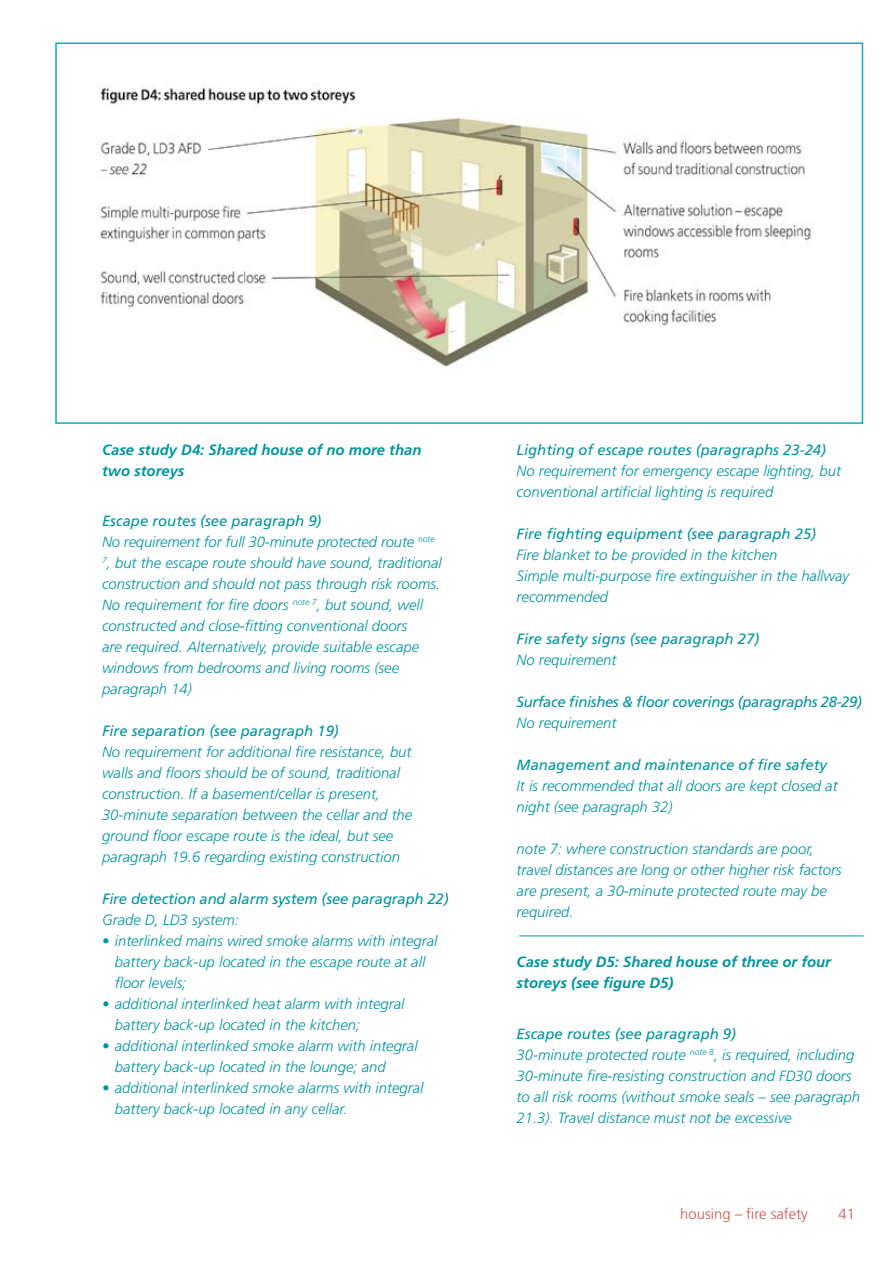
<style>
.page{position:relative;width:893px;height:1263px;background:#fff}
.page>*{position:absolute;margin:0;border:0;box-sizing:border-box;transform-origin:0 0}
.t1{font:italic 300 14.85px/21px "Frutiger";color:#00949f}
.t2{font:italic 14.85px "Frutiger";color:#00949f}
.t3{font:italic 700 14.85px/21px "Frutiger";color:#00949f}
.t4{font:italic 14.85px "Frutiger";letter-spacing:-.025em;color:#00949f}
.t5{font:300 14.85px "Frutiger";color:#cc5454}
.s1{font-weight:400}
</style>
<div class="page">
<img style="left:96px;top:83px;width:716px;height:285px">
<div style="left:55px;top:43px;width:808px;height:381px;border:2px solid #00b0bd"></div>
<hr style="left:519px;top:935px;width:345px;height:1px;background:#00949f">
<p class="t3" style="left:102px;top:439px;width:321px">Case study D4: Shared house of no more than two storeys</p>
<p class="t1" style="left:102px;top:511px;width:341px"><span class="s1">Escape routes (see paragraph 9)<br></span>No requirement for full 30-minute protected route <sup>note 7</sup>, but the escape route should have sound, traditional construction and should not pass through risk rooms.<br>No requirement for fire doors <sup>note</sup> <sup>7</sup>, but sound, well constructed and close-fitting conventional doors<br>are required. Alternatively, provide suitable escape windows from bedrooms and living rooms (see paragraph 14)</p>
<p class="t2" style="left:102px;top:722px;width:238px">Fire separation (see paragraph 19)</p>
<p class="t1" style="left:102px;top:742px;width:312px">No requirement for additional fire resistance, but walls and floors should be of sound, traditional construction. If a basement/cellar is present, 30-minute separation between the cellar and the ground floor escape route is the ideal, but see paragraph 19.6 regarding existing construction</p>
<p class="t2" style="left:102px;top:890px;width:348px">Fire detection and alarm system (see paragraph 22)</p>
<p class="t1" style="left:102px;top:910px;width:138px">Grade D, LD3 system:</p>
<p class="t1" style="left:115px;top:931px;width:324px;text-indent:-13px">• interlinked mains wired smoke alarms with integral battery back-up located in the escape route at all floor levels;</p>
<p class="t1" style="left:115px;top:994px;width:291px;text-indent:-13px">• additional interlinked heat alarm with integral battery back-up located in the kitchen;</p>
<p class="t1" style="left:115px;top:1036px;width:304px;text-indent:-13px">• additional interlinked smoke alarm with integral battery back-up located in the lounge; and</p>
<p class="t1" style="left:115px;top:1078px;width:310px;text-indent:-13px">• additional interlinked smoke alarms with integral battery back-up located in any cellar.</p>
<p class="t2" style="left:517px;top:441px;width:311px">Lighting of escape routes (paragraphs 23-24)</p>
<p class="t1" style="left:517px;top:460px;width:326px">No requirement for emergency escape lighting, but conventional artificial lighting is required</p>
<p class="t2" style="left:517px;top:525px;width:301px">Fire fighting equipment (see paragraph 25)</p>
<p class="t1" style="left:517px;top:544px;width:334px">Fire blanket to be provided in the kitchen<br>Simple multi-purpose fire extinguisher in the hallway recommended</p>
<p class="t2" style="left:517px;top:630px;width:244px">Fire safety signs (see paragraph 27)</p>
<p class="t1" style="left:517px;top:649px;width:101px">No requirement</p>
<p class="t4" style="left:517px;top:693px;width:347px">Surface finishes &amp; floor coverings (paragraphs 28-29)</p>
<p class="t1" style="left:517px;top:712px;width:101px">No requirement</p>
<p class="t2" style="left:517px;top:756px;width:312px">Management and maintenance of fire safety</p>
<p class="t1" style="left:517px;top:775px;width:322px">It is recommended that all doors are kept closed at night (see paragraph 32)</p>
<p class="t1" style="left:517px;top:838px;width:327px">note 7: where construction standards are poor, travel distances are long or other higher risk factors are present, a 30-minute protected route may be required.</p>
<p class="t3" style="left:517px;top:951px;width:316px">Case study D5: Shared house of three or four storeys (see figure D5)</p>
<p class="t1" style="left:517px;top:1023px;width:345px"><span class="s1">Escape routes (see paragraph 9)<br></span>30-minute protected route <sup>note</sup> <sup>8</sup>, is required, including 30-minute fire-resisting construction and FD30 doors to all risk rooms (without smoke seals – see paragraph 21.3). Travel distance must not be excessive</p>
<p class="t5" style="left:680px;top:1205px;width:129px">housing – fire safety</p>
<p class="t5" style="left:838px;top:1205px;width:18px">41</p>
</div>
